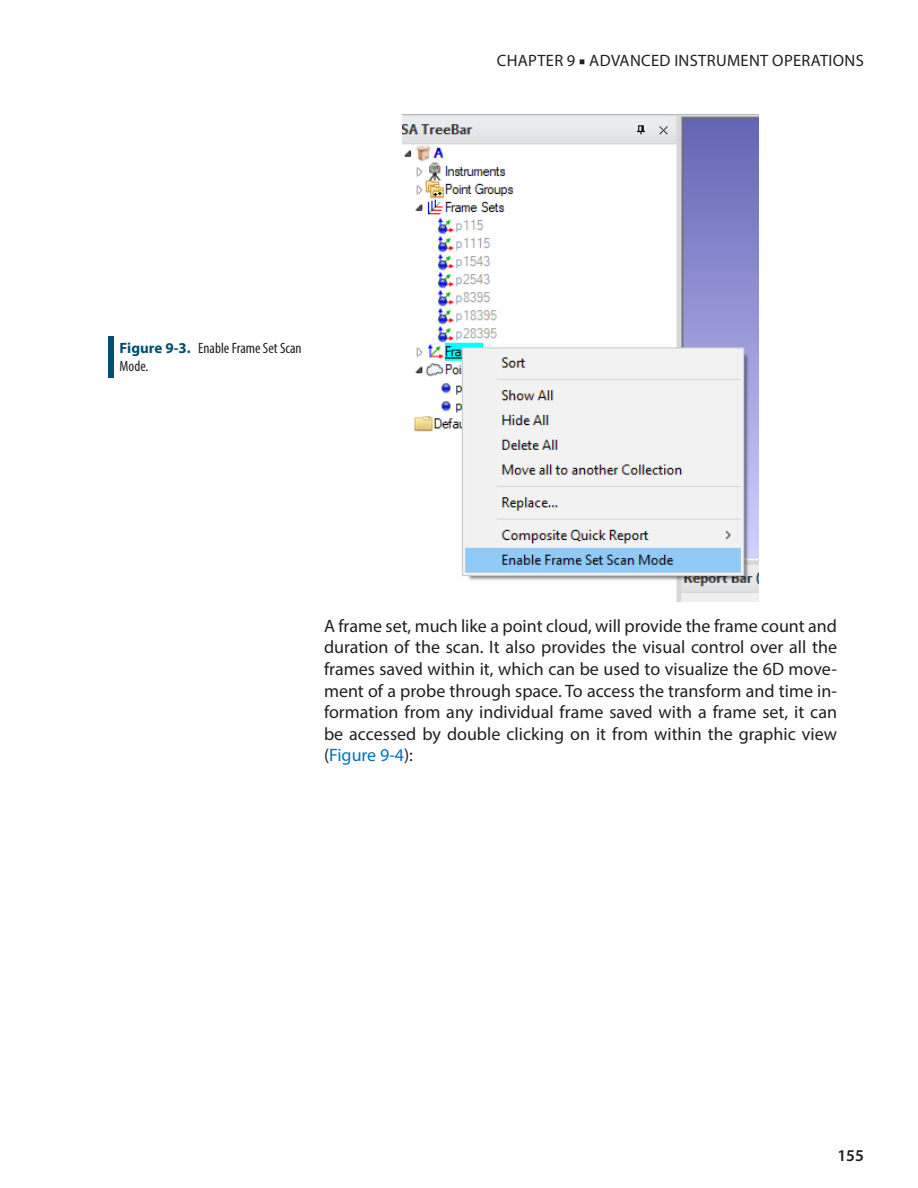
<style>
.page{position:relative;width:918px;height:1188px;background:#fff}
.page>*{position:absolute;margin:0;border:0;box-sizing:border-box;transform-origin:0 0}
.t1{font:18px/21.6px "Myriad Pro";color:#231f20;text-align:justify}
.t2{font:16.5px "Myriad Pro";letter-spacing:.02em;color:#231f20}
.t3{font:600 16.5px "Myriad Pro";color:#231f20}
.t4{font:condensed 15px/18px "Myriad Pro";color:#231f20}
.s1{font-family:"Minion Pro";font-weight:700}
.s2{font-weight:700;font-stretch:normal;color:#005072}
.s3{color:#0073bd}
</style>
<div class="page">
<div style="left:108px;top:336px;width:6px;height:41px;background:#005072"></div>
<img style="left:403px;top:115px;width:355px;height:487px">
<p class="t2" style="left:497px;top:51px;width:114px">CHAPTER 9 <span class="s1">■</span> Advanced</p>
<p class="t2" style="left:674px;top:51px;width:16px">Instrument</p>
<p class="t2" style="left:772px;top:51px;width:22px">Operations</p>
<p class="t4" style="left:120px;top:339px;width:184px"><span class="s2">Figure 9-3.</span> Enable Frame Set Scan<br>Mode.</p>
<p class="t1" style="left:324px;top:615px;width:515px">A frame set, much like a point cloud, will provide the frame count and duration of the scan. It also provides the visual control over all the frames saved within it, which can be used to visualize the 6D move&shy;ment of a probe through space. To access the transform and time in&shy;formation from any individual frame saved with a frame set, it can be accessed by double clicking on it from within the graphic view (<span class="s3">Figure 9-4</span>):</p>
<p class="t3" style="left:837px;top:1145px;width:28px">155</p>
</div>
